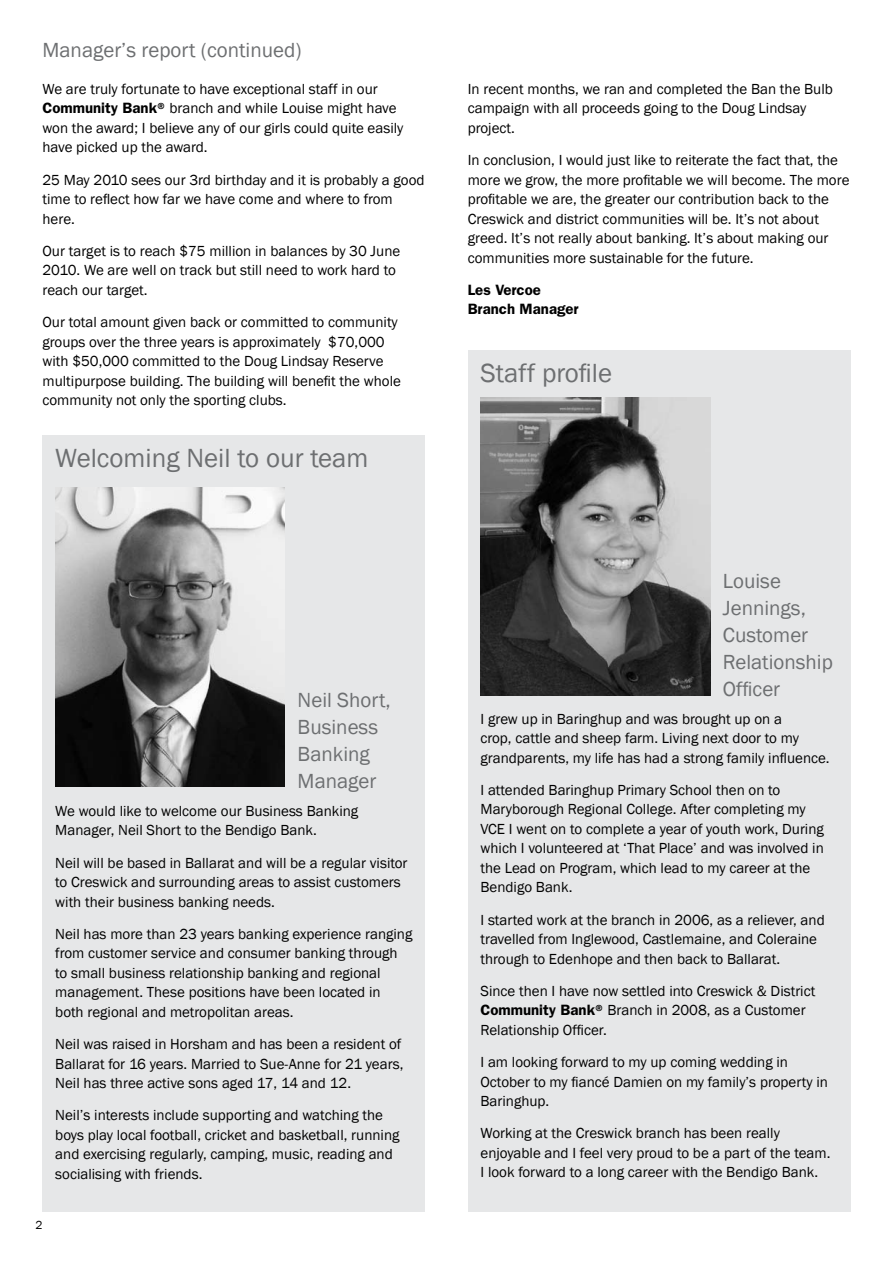
<style>
.page{position:relative;width:893px;height:1263px;background:#fff}
.page>*{position:absolute;margin:0;border:0;box-sizing:border-box;transform-origin:0 0}
.t1{font:27px "Franklin Gothic";color:#6d6f71}
.t2{font:21px/27px "Franklin Gothic";color:#6d6f71}
.t3{font:15px/19.5px "Franklin Gothic";color:#000}
.t4{font:600 15px/19.5px "Franklin Gothic";color:#000}
.t5{font:12px "Franklin Gothic";color:#000}
.s1{font-weight:600}
</style>
<div class="page">
<div style="left:468px;top:350px;width:382px;height:862px;background:#e6e7e8"></div>
<div style="left:43px;top:435px;width:382px;height:777px;background:#e6e7e8"></div>
<img style="left:55px;top:488px;width:230px;height:298px">
<img style="left:480px;top:397px;width:230px;height:299px">
<h2 class="t2" style="left:43px;top:37px;width:261px">Manager’s report (continued)</h2>
<p class="t3" style="left:43px;top:79px;width:362px">We are truly fortunate to have exceptional staff in our <span class="s1">Community Bank®</span> branch and while Louise might have won the award; I believe any of our girls could quite easily have picked up the award.</p>
<p class="t3" style="left:43px;top:170px;width:384px">25 May 2010 sees our 3rd birthday and it is probably a good time to reflect how far we have come and where to from here.</p>
<p class="t3" style="left:43px;top:241px;width:359px">Our target is to reach $75 million in balances by 30 June<br>2010. We are well on track but still need to work hard to reach our target.</p>
<p class="t3" style="left:43px;top:313px;width:360px">Our total amount given back or committed to community groups over the three years is approximately $70,000 with $50,000 committed to the Doug Lindsay Reserve multipurpose building. The building will benefit the whole community not only the sporting clubs.</p>
<h1 class="t1" style="left:55px;top:441px;width:315px">Welcoming Neil to our team</h1>
<h2 class="t2" style="left:298px;top:687px;width:95px">Neil Short,<br>Business<br>Banking<br>Manager</h2>
<p class="t3" style="left:55px;top:801px;width:304px">We would like to welcome our Business Banking<br>Manager, Neil Short to the Bendigo Bank.</p>
<p class="t3" style="left:55px;top:853px;width:354px">Neil will be based in Ballarat and will be a regular visitor to Creswick and surrounding areas to assist customers with their business banking needs.</p>
<p class="t3" style="left:55px;top:924px;width:359px">Neil has more than 23 years banking experience ranging from customer service and consumer banking through to small business relationship banking and regional management. These positions have been located in both regional and metropolitan areas.</p>
<p class="t3" style="left:55px;top:1034px;width:350px">Neil was raised in Horsham and has been a resident of<br>Ballarat for 16 years. Married to Sue-Anne for 21 years,<br>Neil has three active sons aged 17, 14 and 12.</p>
<p class="t3" style="left:55px;top:1106px;width:346px">Neil’s interests include supporting and watching the boys play local football, cricket and basketball, running and exercising regularly, camping, music, reading and socialising with friends.</p>
<p class="t5" style="left:35px;top:1217px;width:9px">2</p>
<p class="t3" style="left:468px;top:79px;width:367px">In recent months, we ran and completed the Ban the Bulb campaign with all proceeds going to the Doug Lindsay project.</p>
<p class="t3" style="left:468px;top:151px;width:383px">In conclusion, I would just like to reiterate the fact that, the more we grow, the more profitable we will become. The more profitable we are, the greater our contribution back to the Creswick and district communities will be. It’s not about greed. It’s not really about banking. It’s about making our communities more sustainable for the future.</p>
<p class="t4" style="left:468px;top:280px;width:112px">Les Vercoe<br>Branch Manager</p>
<h1 class="t1" style="left:480px;top:356px;width:133px">Staff profile</h1>
<h2 class="t2" style="left:723px;top:568px;width:112px">Louise<br>Jennings,<br>Customer<br>Relationship<br>Officer</h2>
<p class="t3" style="left:480px;top:709px;width:351px">I grew up in Baringhup and was brought up on a<br>crop, cattle and sheep farm. Living next door to my grandparents, my life has had a strong family influence.</p>
<p class="t3" style="left:480px;top:780px;width:345px">I attended Baringhup Primary School then on to Maryborough Regional College. After completing my VCE I went on to complete a year of youth work, During which I volunteered at ‘That Place’ and was involved in the Lead on Program, which lead to my career at the Bendigo Bank.</p>
<p class="t3" style="left:480px;top:910px;width:346px">I started work at the branch in 2006, as a reliever, and travelled from Inglewood, Castlemaine, and Coleraine through to Edenhope and then back to Ballarat.</p>
<p class="t3" style="left:480px;top:981px;width:336px">Since then I have now settled into Creswick &amp; District<br><span class="s1">Community Bank®</span> Branch in 2008, as a Customer<br>Relationship Officer.</p>
<p class="t3" style="left:480px;top:1053px;width:349px">I am looking forward to my up coming wedding in<br>October to my fiancé Damien on my family’s property in<br>Baringhup.</p>
<p class="t3" style="left:480px;top:1124px;width:351px">Working at the Creswick branch has been really enjoyable and I feel very proud to be a part of the team.<br>I look forward to a long career with the Bendigo Bank.</p>
</div>
